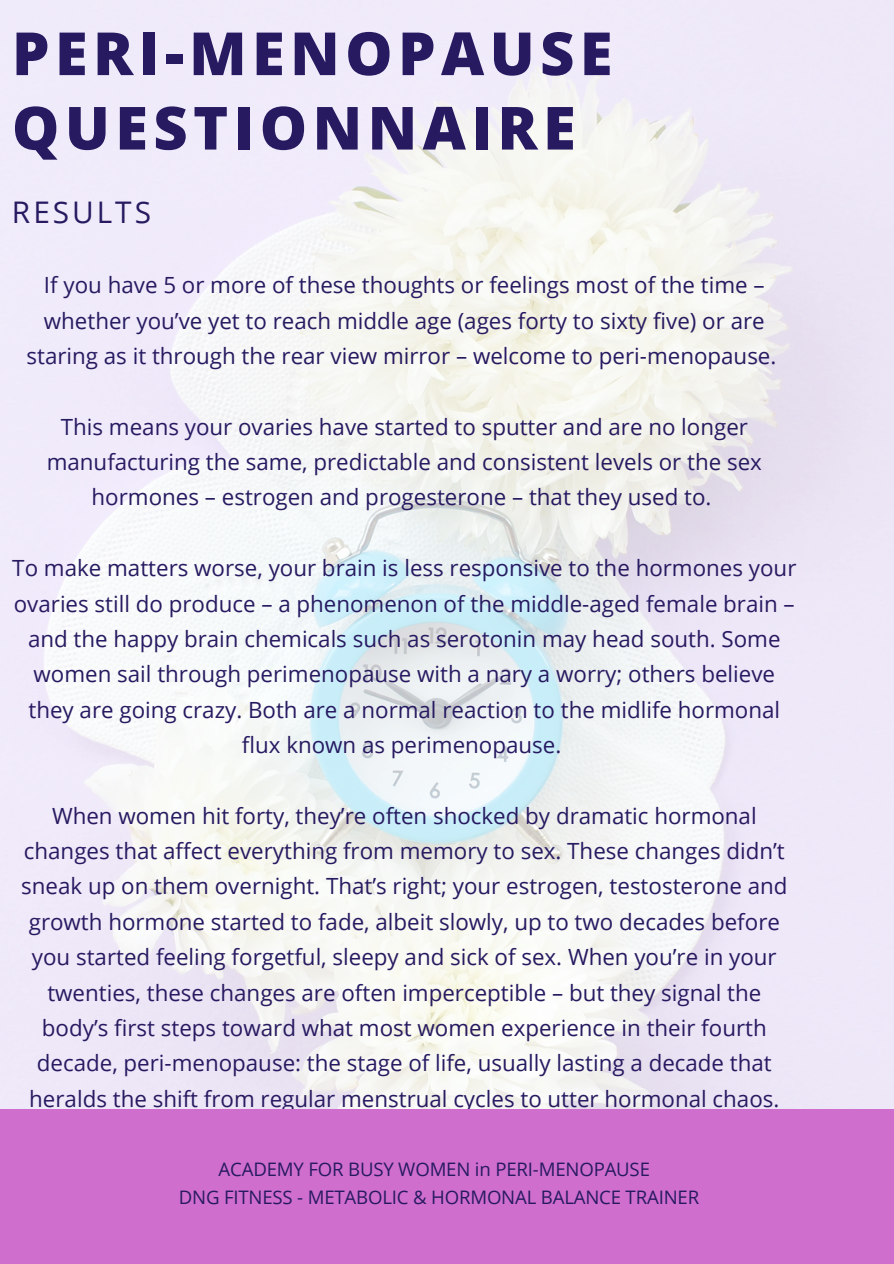
<style>
.page{position:relative;width:894px;height:1264px;background:#fff}
.page>*{position:absolute;margin:0;border:0;box-sizing:border-box;transform-origin:0 0}
.t1{font:800 59.55px/74.4px "Open Sans";letter-spacing:.09em;color:#271a61}
.t2{font:29.7px "Open Sans";letter-spacing:.1em;color:#271a61}
.t3{font:22.35px/35.4px "Open Sans";color:#271a61;text-align:center}
.t4{font:18.6px "Open Sans";letter-spacing:-.01em;color:#271a61}
</style>
<div class="page">
<img style="left:0;top:0;width:893px;height:1109px">
<div style="left:0;top:1109px;width:893px;height:154px;background:#d06ece"></div>
<h1 class="t1" style="left:12px;top:15px;width:602px">PERI-MENOPAUSE<br>QUESTIONNAIRE</h1>
<h3 class="t2" style="left:12px;top:191px;width:141px">RESULTS</h3>
<h4 class="t3" style="left:26px;top:267px;width:751px">If you have 5 or more of these thoughts or feelings most of the time – whether you’ve yet to reach middle age (ages forty to sixty five) or are staring as it through the rear view mirror – welcome to peri-menopause.</h4>
<h4 class="t3" style="left:47px;top:408px;width:716px">This means your ovaries have started to sputter and are no longer manufacturing the same, predictable and consistent levels or the sex hormones – estrogen and progesterone – that they used to.</h4>
<h4 class="t3" style="left:12px;top:550px;width:785px">To make matters worse, your brain is less responsive to the hormones your ovaries still do produce – a phenomenon of the middle-aged female brain – and the happy brain chemicals such as serotonin may head south. Some women sail through perimenopause with a nary a worry; others believe they are going crazy. Both are a normal reaction to the midlife hormonal flux known as perimenopause.</h4>
<h4 class="t3" style="left:21px;top:797px;width:767px">When women hit forty, they’re often shocked by dramatic hormonal changes that affect everything from memory to sex. These changes didn’t sneak up on them overnight. That’s right; your estrogen, testosterone and growth hormone started to fade, albeit slowly, up to two decades before you started feeling forgetful, sleepy and sick of sex. When you’re in your twenties, these changes are often imperceptible – but they signal the body’s first steps toward what most women experience in their fourth decade, peri-menopause: the stage of life, usually lasting a decade that heralds the shift from regular menstrual cycles to utter hormonal chaos.</h4>
<p class="t4" style="left:218px;top:1155px;width:433px">ACADEMY FOR BUSY WOMEN in PERI-MENOPAUSE</p>
<p class="t4" style="left:179px;top:1183px;width:522px">DNG FITNESS - METABOLIC &amp; HORMONAL BALANCE TRAINER</p>
</div>
